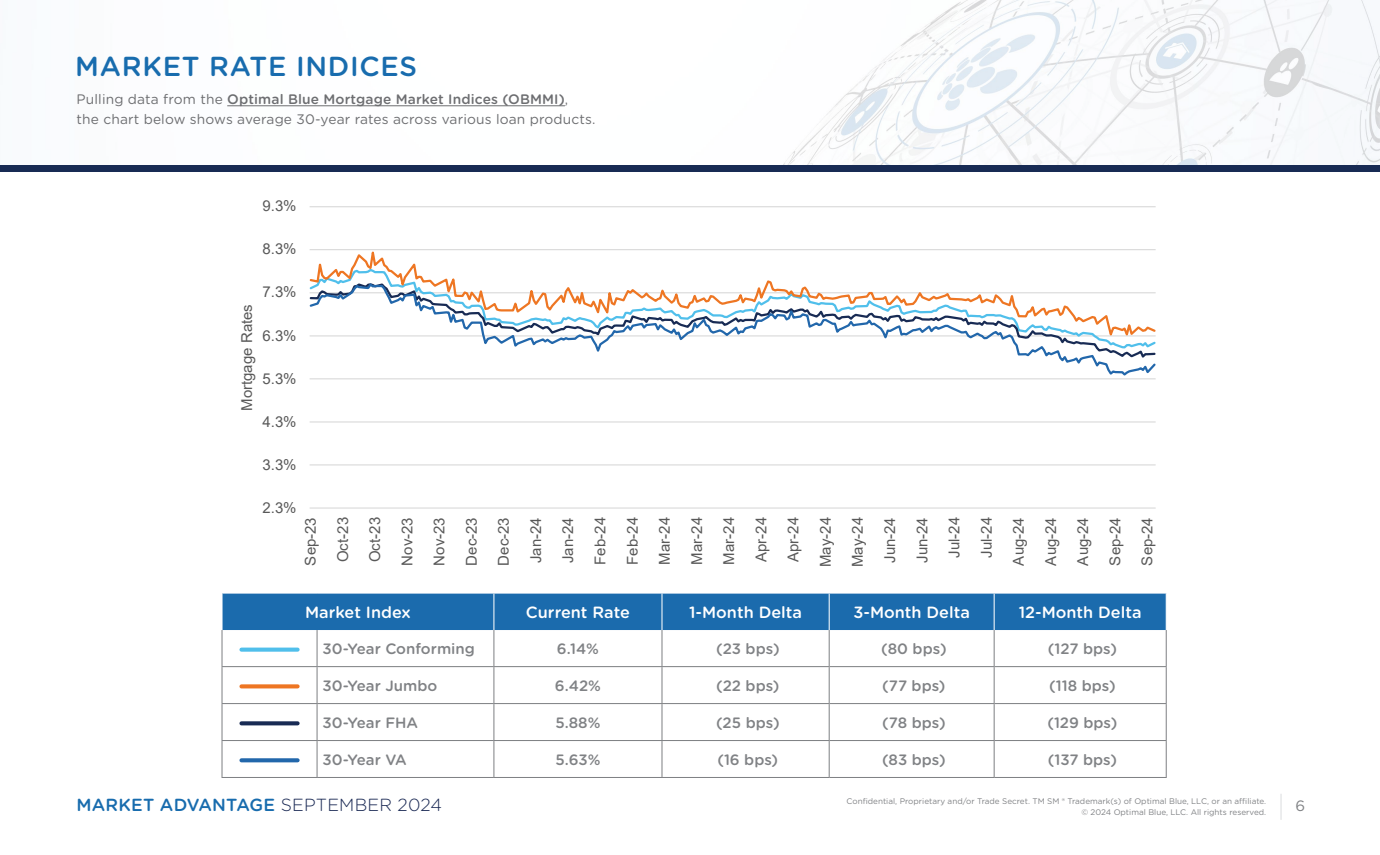
<style>
.page{position:relative;width:1380px;height:855px;background:#fff}
.page>*{position:absolute;margin:0;border:0;box-sizing:border-box;transform-origin:0 0}
.t1{font:500 27.5px "Gotham Rounded";letter-spacing:.025em;color:#186cae}
.t2{font:500 17.5px "Gotham Rounded";letter-spacing:.01em;color:#186cae}
.t3{font:500 16.25px "Gotham Rounded";color:#fff}
.t4{font:15px/32.1px "Arial";color:#595959;text-align:right}
.t5{font:500 15px "Gotham Rounded";color:#808285}
.t6{font:15px "Gotham Rounded";color:#808285}
.t7{font:13.75px/20px "Gotham Rounded";letter-spacing:.01em;color:#6d6e71}
.t8{font:8.12px "Gotham Rounded";color:#808285}
.s1{font-weight:500}
.s2{font-weight:300;color:#1a2954}
</style>
<div class="page">
<img style="left:227px;top:0;width:1153px;height:165px">
<div style="left:0;top:165px;width:1380px;height:6px;background:#182b54"></div>
<hr style="left:1280px;top:794px;width:2px;height:26px;background:#e2e3e4">
<div style="left:223px;top:594px;width:943px;height:36px;background:#1b6bad"></div>
<hr style="left:221px;top:630px;width:2px;height:36px;background:#808285">
<hr style="left:317px;top:630px;width:1px;height:36px;background:#808285">
<hr style="left:493px;top:630px;width:1px;height:36px;background:#808285">
<hr style="left:661px;top:630px;width:1px;height:36px;background:#808285">
<hr style="left:829px;top:630px;width:1px;height:36px;background:#808285">
<hr style="left:994px;top:630px;width:1px;height:36px;background:#808285">
<hr style="left:1166px;top:630px;width:1px;height:36px;background:#808285">
<hr style="left:317px;top:666px;width:177px;height:1px;background:#808285">
<hr style="left:494px;top:666px;width:168px;height:1px;background:#808285">
<hr style="left:493px;top:667px;width:1px;height:36px;background:#808285">
<hr style="left:829px;top:667px;width:1px;height:36px;background:#808285">
<hr style="left:994px;top:666px;width:173px;height:1px;background:#808285">
<hr style="left:1166px;top:667px;width:1px;height:36px;background:#808285">
<hr style="left:221px;top:704px;width:2px;height:36px;background:#808285">
<hr style="left:317px;top:703px;width:177px;height:1px;background:#808285">
<hr style="left:317px;top:704px;width:1px;height:36px;background:#808285">
<hr style="left:494px;top:703px;width:168px;height:1px;background:#808285">
<hr style="left:493px;top:704px;width:1px;height:36px;background:#808285">
<hr style="left:662px;top:703px;width:167px;height:1px;background:#808285">
<hr style="left:829px;top:703px;width:165px;height:1px;background:#808285">
<hr style="left:829px;top:704px;width:1px;height:36px;background:#808285">
<hr style="left:994px;top:703px;width:173px;height:1px;background:#808285">
<hr style="left:1166px;top:704px;width:1px;height:36px;background:#808285">
<hr style="left:221px;top:740px;width:96px;height:1px;background:#808285">
<hr style="left:221px;top:741px;width:2px;height:36px;background:#808285">
<hr style="left:317px;top:740px;width:177px;height:1px;background:#808285">
<hr style="left:317px;top:741px;width:1px;height:36px;background:#808285">
<hr style="left:494px;top:740px;width:168px;height:1px;background:#808285">
<hr style="left:493px;top:741px;width:1px;height:36px;background:#808285">
<hr style="left:661px;top:741px;width:1px;height:36px;background:#808285">
<hr style="left:829px;top:741px;width:1px;height:36px;background:#808285">
<hr style="left:994px;top:740px;width:173px;height:1px;background:#808285">
<hr style="left:994px;top:741px;width:1px;height:36px;background:#808285">
<hr style="left:1166px;top:741px;width:1px;height:36px;background:#808285">
<hr style="left:221px;top:777px;width:96px;height:1px;background:#808285">
<hr style="left:317px;top:777px;width:177px;height:1px;background:#808285">
<hr style="left:494px;top:777px;width:168px;height:1px;background:#808285">
<hr style="left:662px;top:777px;width:167px;height:1px;background:#808285">
<hr style="left:829px;top:777px;width:165px;height:1px;background:#808285">
<hr style="left:994px;top:777px;width:173px;height:1px;background:#808285">
<hr style="left:221px;top:666px;width:96px;height:1px;background:#808285">
<hr style="left:221px;top:667px;width:2px;height:36px;background:#808285">
<hr style="left:317px;top:667px;width:1px;height:36px;background:#808285">
<hr style="left:221px;top:703px;width:96px;height:1px;background:#808285">
<hr style="left:493px;top:594px;width:1px;height:36px;background:#fff">
<hr style="left:661px;top:594px;width:1px;height:36px;background:#fff">
<hr style="left:829px;top:594px;width:1px;height:36px;background:#fff">
<hr style="left:994px;top:594px;width:1px;height:36px;background:#fff">
<hr style="left:662px;top:666px;width:167px;height:1px;background:#808285">
<hr style="left:661px;top:667px;width:1px;height:36px;background:#808285">
<hr style="left:829px;top:666px;width:165px;height:1px;background:#808285">
<hr style="left:994px;top:667px;width:1px;height:36px;background:#808285">
<hr style="left:661px;top:704px;width:1px;height:36px;background:#808285">
<hr style="left:994px;top:704px;width:1px;height:36px;background:#808285">
<hr style="left:662px;top:740px;width:167px;height:1px;background:#808285">
<hr style="left:829px;top:740px;width:165px;height:1px;background:#808285">
<svg style="left:241px;top:648px;width:57px;height:4px"></svg>
<svg style="left:241px;top:684px;width:57px;height:4px"></svg>
<svg style="left:241px;top:721px;width:57px;height:4px"></svg>
<svg style="left:241px;top:758px;width:57px;height:4px"></svg>
<hr style="left:227px;top:105px;width:338px;height:1px;background:#6d6e71">
<hr style="left:310px;top:464px;width:846px;height:1px;background:#d9d9d9">
<hr style="left:310px;top:421px;width:846px;height:2px;background:#d9d9d9">
<hr style="left:310px;top:378px;width:846px;height:1px;background:#d9d9d9">
<hr style="left:310px;top:206px;width:846px;height:1px;background:#d9d9d9">
<hr style="left:310px;top:507px;width:846px;height:2px;background:#d9d9d9">
<svg style="left:309px;top:249px;width:847px;height:32px"></svg>
<svg style="left:309px;top:281px;width:847px;height:95px"></svg>
<h1 class="t1" style="left:75px;top:47px;width:343px">MARKET RATE INDICES</h1>
<p class="t7" style="left:77px;top:89px;width:520px">Pulling data from the <span class="s1">Optimal Blue Mortgage Market Indices (OBMMI)</span>,<br>the chart below shows average 30-year rates across various loan products.</p>
<p class="t4" style="left:262px;top:190px;width:36px">9.3%</p>
<p class="t4" style="left:262px;top:233px;width:36px">8.3%</p>
<p class="t4" style="left:262px;top:276px;width:36px">7.3%</p>
<p class="t4" style="left:231px;top:411px;width:108px;rotate:-90deg">Mortgage Rates</p>
<p class="t4" style="left:262px;top:319px;width:36px">6.3%</p>
<p class="t4" style="left:262px;top:362px;width:36px">5.3%</p>
<p class="t4" style="left:262px;top:405px;width:36px">4.3%</p>
<p class="t4" style="left:262px;top:448px;width:36px">3.3%</p>
<p class="t4" style="left:262px;top:491px;width:36px">2.3%</p>
<p class="t4" style="left:294px;top:567px;width:52px;rotate:-90deg">Sep-23<br>Oct-23<br>Oct-23<br>Nov-23<br>Nov-23<br>Dec-23<br>Dec-23<br>Jan-24<br>Jan-24<br>Feb-24<br>Feb-24<br>Mar-24<br>Mar-24<br>Mar-24<br>Apr-24<br>Apr-24<br>May-24<br>May-24<br>Jun-24<br>Jun-24<br>Jul-24<br>Jul-24<br>Aug-24<br>Aug-24<br>Aug-24<br>Sep-24<br>Sep-24</p>
<p class="t3" style="left:305px;top:601px;width:107px">Market Index</p>
<p class="t3" style="left:526px;top:601px;width:106px">Current Rate</p>
<p class="t3" style="left:689px;top:601px;width:114px">1-Month Delta</p>
<p class="t3" style="left:853px;top:601px;width:118px">3-Month Delta</p>
<p class="t3" style="left:1019px;top:601px;width:124px">12-Month Delta</p>
<p class="t5" style="left:323px;top:638px;width:154px">30-Year Conforming</p>
<p class="t5" style="left:557px;top:638px;width:44px">6.14%</p>
<p class="t5" style="left:716px;top:638px;width:65px">(23 bps)</p>
<p class="t5" style="left:881px;top:638px;width:67px">(80 bps)</p>
<p class="t5" style="left:1048px;top:638px;width:71px">(127 bps)</p>
<p class="t5" style="left:323px;top:675px;width:116px">30-Year Jumbo</p>
<p class="t5" style="left:555px;top:675px;width:48px">6.42%</p>
<p class="t5" style="left:716px;top:675px;width:65px">(22 bps)</p>
<p class="t5" style="left:882px;top:675px;width:65px">(77 bps)</p>
<p class="t5" style="left:1049px;top:675px;width:68px">(118 bps)</p>
<p class="t5" style="left:323px;top:712px;width:97px">30-Year FHA</p>
<p class="t5" style="left:555px;top:712px;width:47px">5.88%</p>
<p class="t5" style="left:716px;top:712px;width:65px">(25 bps)</p>
<p class="t5" style="left:882px;top:712px;width:65px">(78 bps)</p>
<p class="t5" style="left:1047px;top:712px;width:72px">(129 bps)</p>
<p class="t5" style="left:323px;top:749px;width:86px">30-Year VA</p>
<p class="t5" style="left:555px;top:749px;width:47px">5.63%</p>
<p class="t5" style="left:717px;top:749px;width:62px">(16 bps)</p>
<p class="t5" style="left:882px;top:749px;width:65px">(83 bps)</p>
<p class="t5" style="left:1048px;top:749px;width:71px">(137 bps)</p>
<p class="t2" style="left:77px;top:792px;width:367px">MARKET ADVANTAGE <span class="s2">SEPTEMBER 2024</span></p>
<p class="t8" style="left:847px;top:796px;width:421px">Confidential, Proprietary and/or Trade Secret. TM SM ® Trademark(s) of Optimal Blue, LLC, or an affiliate.</p>
<p class="t8" style="left:1081px;top:807px;width:186px">© 2024 Optimal Blue, LLC. All rights reserved.</p>
<p class="t6" style="left:1295px;top:796px;width:11px">6</p>
</div>
